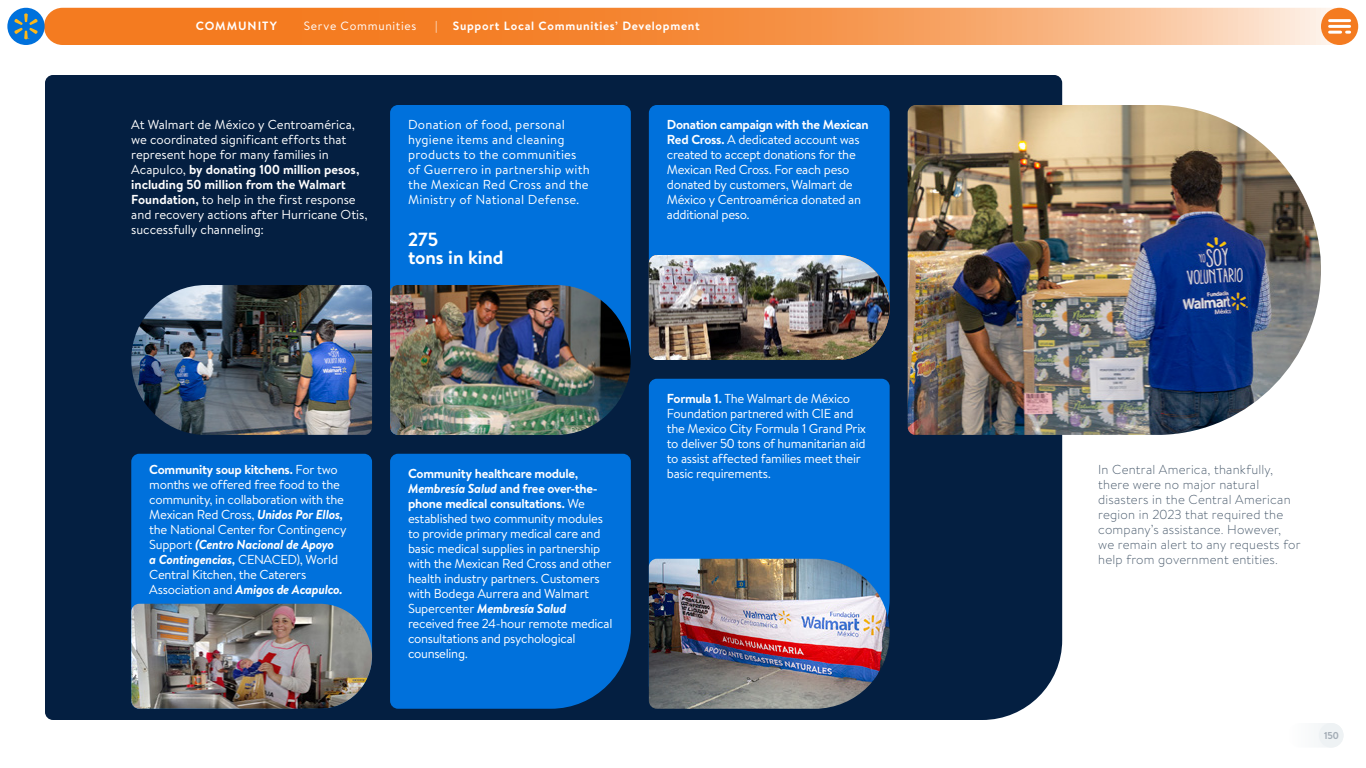
<style>
.page{position:relative;width:1366px;height:768px;background:#fff}
.page>*{position:absolute;margin:0;border:0;box-sizing:border-box;transform-origin:0 0}
.t1{font:700 19px/18px "Bogle";letter-spacing:-.005em;color:#fff}
.t2{font:13px/15px "Bogle";letter-spacing:-.02em;color:#fff}
.t3{font:300 13px/15px "Bogle";letter-spacing:.015em;color:#4a5b6d}
.t4{font:13px/15px "Bogle";letter-spacing:.015em;color:#fff}
.t5{font:700 12px "Bogle";letter-spacing:.06em;color:#fff}
.t6{font:12px "Bogle";letter-spacing:.055em;color:#fff}
.t7{font:700 10px "Bogle";color:#a4adb6}
.s1{font-weight:700}
.s2{font-weight:700;font-style:italic}
</style>
<div class="page">
<div style="left:45px;top:75px;width:1017px;height:645px;background:#041f41"></div>
<img style="left:908px;top:105px;width:413px;height:330px">
<div style="left:390px;top:454px;width:241px;height:255px;background:#0071dc"></div>
<div style="left:131px;top:454px;width:241px;height:150px;background:#0071dc"></div>
<img style="left:131px;top:604px;width:241px;height:105px">
<div style="left:649px;top:105px;width:241px;height:150px;background:#0071dc"></div>
<img style="left:649px;top:255px;width:241px;height:105px">
<div style="left:649px;top:379px;width:241px;height:180px;background:#0071dc"></div>
<img style="left:649px;top:559px;width:241px;height:150px">
<div style="left:390px;top:105px;width:241px;height:180px;background:#0071dc"></div>
<img style="left:390px;top:285px;width:241px;height:150px">
<img style="left:131px;top:285px;width:241px;height:150px">
<div style="left:1288px;top:723px;width:56px;height:25px;background:#f9fafb;border-radius:12px"></div>
<div style="left:1319px;top:723px;width:25px;height:25px;background:#eef2f4;border-radius:50%"></div>
<svg style="left:44px;top:8px;width:1312px;height:37px;background:#f69751"></svg>
<svg style="left:1321px;top:8px;width:37px;height:37px"></svg>
<hr style="left:1330px;top:19px;width:20px;height:3px;background:#fff">
<hr style="left:1330px;top:25px;width:20px;height:3px;background:#fff">
<svg style="left:1330px;top:31px;width:11px;height:3px"></svg>
<div style="left:7px;top:8px;width:38px;height:37px;background:#0071dc;border-radius:50%"></div>
<svg style="left:14px;top:13px;width:24px;height:26px"></svg>
<p class="t5" style="left:196px;top:17px;width:83px">COMMUNITY</p>
<p class="t6" style="left:304px;top:17px;width:114px">Serve Communities</p>
<p class="t6" style="left:435px;top:17px;width:4px">|</p>
<p class="t5" style="left:453px;top:17px;width:249px">Support Local Communities’ Development</p>
<p class="t2" style="left:131px;top:117px;width:238px">At Walmart de México y Centroamérica, we coordinated significant efforts that represent hope for many families in Acapulco, <span class="s1">by donating 100 million pesos, including 50 million from the Walmart Foundation,</span> to help in the first response and recovery actions after Hurricane Otis, successfully channeling:</p>
<p class="t4" style="left:408px;top:117px;width:183px">Donation of food, personal hygiene items and cleaning products to the communities of Guerrero in partnership with the Mexican Red Cross and the<br>Ministry of National Defense.</p>
<h1 class="t1" style="left:408px;top:230px;width:97px">275<br>tons in kind</h1>
<p class="t2" style="left:149px;top:461px;width:199px"><span class="s1">Community soup kitchens.</span> For two months we offered free food to the community, in collaboration with the Mexican Red Cross, <span class="s2">Unidos Por Ellos, </span>the National Center for Contingency Support <span class="s2">(Centro Nacional de Apoyo<br>a Contingencias,</span> CENACED), World Central Kitchen, the Caterers Association and <span class="s2">Amigos de Acapulco.</span></p>
<p class="t2" style="left:408px;top:465px;width:206px"><span class="s1">Community healthcare module,<br></span><span class="s2">Membresía Salud</span> <span class="s1">and free over-the&shy;phone medical consultations.</span> We established two community modules to provide primary medical care and basic medical supplies in partnership with the Mexican Red Cross and other health industry partners. Customers with Bodega Aurrera and Walmart<br>Supercenter <span class="s2">Membresía Salud </span>received free 24-hour remote medical consultations and psychological counseling.</p>
<p class="t2" style="left:667px;top:117px;width:203px"><span class="s1">Donation campaign with the Mexican<br>Red Cross.</span> A dedicated account was created to accept donations for the<br>Mexican Red Cross. For each peso donated by customers, Walmart de<br>México y Centroamérica donated an additional peso.</p>
<p class="t2" style="left:667px;top:390px;width:201px"><span class="s1">Formula 1.</span> The Walmart de México Foundation partnered with CIE and the Mexico City Formula 1 Grand Prix to deliver 50 tons of humanitarian aid to assist affected families meet their basic requirements.</p>
<p class="t3" style="left:1098px;top:462px;width:204px">In Central America, thankfully, there were no major natural disasters in the Central American region in 2023 that required the company’s assistance. However,<br>we remain alert to any requests for help from government entities.</p>
<p class="t7" style="left:1324px;top:728px;width:16px">150</p>
</div>
